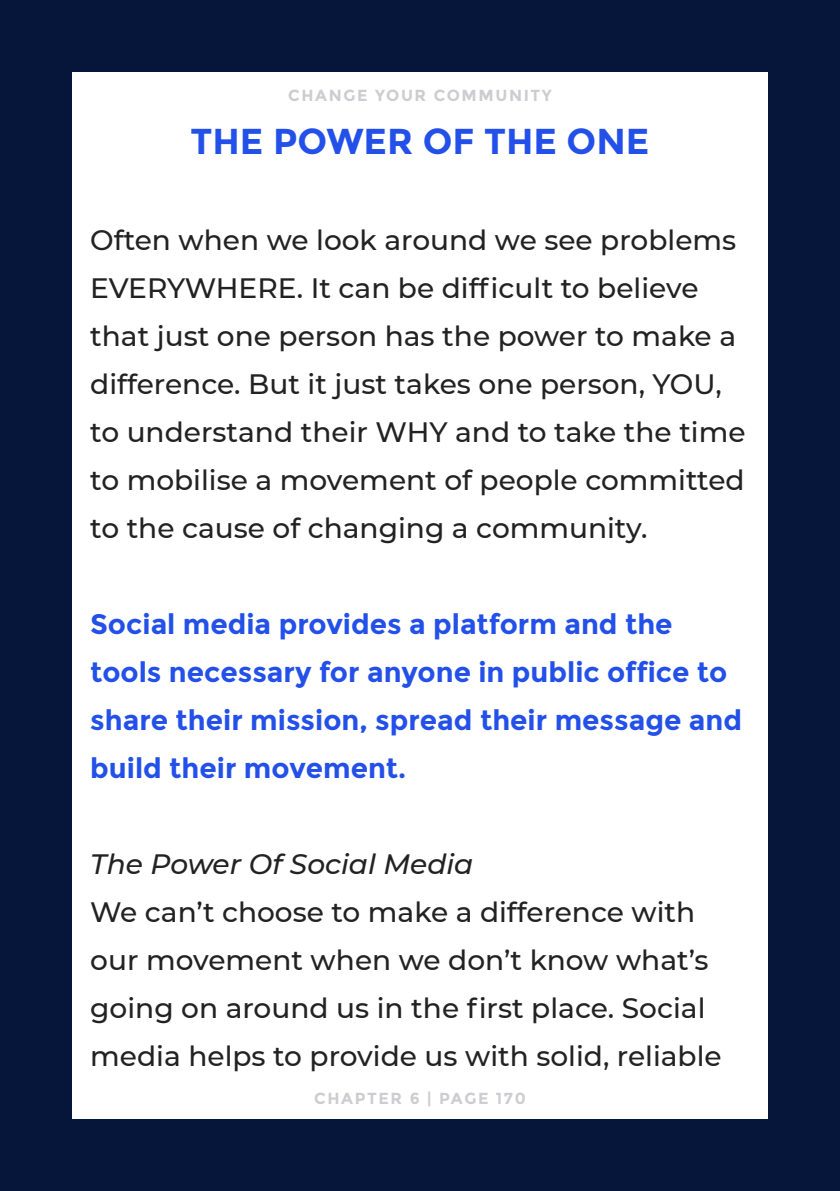
<style>
.page{position:relative;width:840px;height:1191px;background:#fff}
.page>*{position:absolute;margin:0;border:0;box-sizing:border-box;transform-origin:0 0}
.t1{font:700 36px "Montserrat";color:#2350e9}
.t2{font:500 28px/48px "Montserrat";color:#222}
.t3{font:700 28px/48px "Montserrat";color:#2350e9}
.t4{font:italic 500 28px "Montserrat";color:#222}
.t5{font:700 16px "Montserrat";letter-spacing:.1em;color:#cdcdd1}
</style>
<div class="page">
<div style="left:0;top:0;width:839px;height:1191px;background:#06153a"></div>
<div style="left:72px;top:72px;width:695px;height:1047px;background:#fff"></div>
<p class="t5" style="left:288px;top:86px;width:265px">CHANGE YOUR COMMUNITY</p>
<p class="t1" style="left:190px;top:120px;width:460px">THE POWER OF THE ONE</p>
<p class="t2" style="left:90px;top:215px;width:656px">Often when we look around we see problems EVERYWHERE. It can be difficult to believe that just one person has the power to make a difference. But it just takes one person, YOU, to understand their WHY and to take the time to mobilise a movement of people committed to the cause of changing a community.</p>
<p class="t3" style="left:90px;top:600px;width:653px">Social media provides a platform and the tools necessary for anyone in public office to share their mission, spread their message and build their movement.</p>
<p class="t4" style="left:90px;top:844px;width:384px">The Power Of Social Media</p>
<p class="t2" style="left:90px;top:887px;width:632px">We can’t choose to make a difference with our movement when we don’t know what’s going on around us in the first place. Social media helps to provide us with solid, reliable</p>
<p class="t5" style="left:314px;top:1088px;width:213px">CHAPTER 6 | PAGE 170</p>
</div>
